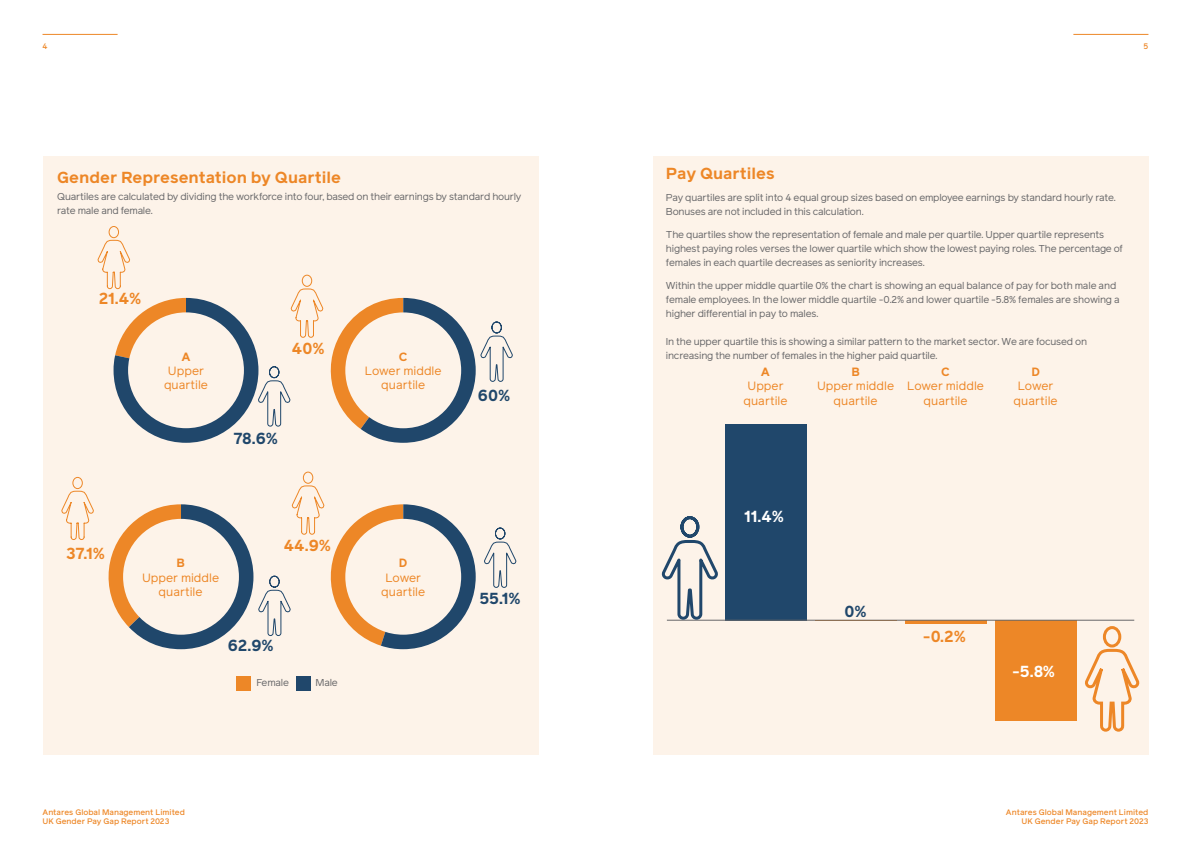
<style>
.page{position:relative;width:1191px;height:842px;background:#fff}
.page>*{position:absolute;margin:0;border:0;box-sizing:border-box;transform-origin:0 0}
.t1{font:700 16px "Reader";color:#ed8727}
.t2{font:700 16px "Reader";letter-spacing:-.005em;color:#20476b}
.t3{font:700 16px "Reader";color:#fff}
.t4{font:12px/14.4px "Reader";color:#ed8727;text-align:center}
.t5{font:700 12px "Reader";color:#ed8727}
.t6{font:10px/14px "Reader";letter-spacing:-.02em;color:#676769}
.t7{font:500 8px/9.6px "Reader";color:#ed8727;text-align:right}
</style>
<div class="page">
<hr style="left:1073px;top:34px;width:75px;height:1px;background:#ed8727">
<hr style="left:43px;top:34px;width:75px;height:1px;background:#ed8727">
<div style="left:652px;top:156px;width:496px;height:598px;background:#fdf3e9"></div>
<div style="left:43px;top:156px;width:496px;height:598px;background:#fdf3e9"></div>
<div style="left:237px;top:676px;width:14px;height:14px;background:#ed8727"></div>
<div style="left:296px;top:676px;width:14px;height:14px;background:#20476b"></div>
<div style="left:725px;top:424px;width:81px;height:196px;background:#20476b"></div>
<div style="left:995px;top:620px;width:81px;height:101px;background:#ed8727"></div>
<hr style="left:905px;top:620px;width:81px;height:4px;background:#ed8727">
<hr style="left:667px;top:620px;width:467px;height:1px;background:#676769">
<svg style="left:663px;top:516px;width:57px;height:105px"></svg>
<svg style="left:484px;top:527px;width:33px;height:61px"></svg>
<svg style="left:61px;top:476px;width:33px;height:64px"></svg>
<svg style="left:108px;top:471px;width:368px;height:178px"></svg>
<svg style="left:97px;top:226px;width:416px;height:217px"></svg>
<svg style="left:1085px;top:626px;width:55px;height:106px"></svg>
<p class="t7" style="left:43px;top:41px;width:7px">4</p>
<p class="t7" style="left:1143px;top:41px;width:6px">5</p>
<h1 class="t1" style="left:666px;top:162px;width:110px">Pay Quartiles</h1>
<p class="t6" style="left:666px;top:191px;width:451px">Pay quartiles are split into 4 equal group sizes based on employee earnings by standard hourly rate.<br>Bonuses are not included in this calculation.</p>
<p class="t6" style="left:666px;top:227px;width:458px">The quartiles show the representation of female and male per quartile. Upper quartile represents highest paying roles verses the lower quartile which show the lowest paying roles. The percentage of females in each quartile decreases as seniority increases.</p>
<p class="t6" style="left:666px;top:278px;width:455px">Within the upper middle quartile 0% the chart is showing an equal balance of pay for both male and female employees. In the lower middle quartile -0.2% and lower quartile -5.8% females are showing a higher differential in pay to males.</p>
<p class="t6" style="left:666px;top:334px;width:422px">In the upper quartile this is showing a similar pattern to the market sector. We are focused on increasing the number of females in the higher paid quartile.</p>
<h1 class="t1" style="left:57px;top:166px;width:285px">Gender Representation by Quartile</h1>
<p class="t6" style="left:57px;top:189px;width:466px">Quartiles are calculated by dividing the workforce into four, based on their earnings by standard hourly rate male and female.</p>
<h1 class="t1" style="left:99px;top:287px;width:44px">21.4%</h1>
<h1 class="t1" style="left:292px;top:337px;width:34px">40%</h1>
<p class="t5" style="left:399px;top:348px;width:10px">C</p>
<p class="t4" style="left:365px;top:363px;width:78px">Lower middle quartile</p>
<p class="t5" style="left:941px;top:363px;width:10px">C</p>
<p class="t5" style="left:181px;top:348px;width:11px">A</p>
<p class="t4" style="left:164px;top:363px;width:46px">Upper quartile</p>
<p class="t5" style="left:761px;top:363px;width:11px">A</p>
<p class="t5" style="left:851px;top:363px;width:10px">B</p>
<p class="t4" style="left:817px;top:379px;width:79px">Upper middle quartile</p>
<p class="t5" style="left:1031px;top:363px;width:10px">D</p>
<p class="t4" style="left:1013px;top:379px;width:46px">Lower quartile</p>
<p class="t4" style="left:907px;top:379px;width:78px">Lower middle quartile</p>
<p class="t4" style="left:743px;top:379px;width:46px">Upper quartile</p>
<h1 class="t2" style="left:478px;top:384px;width:34px">60%</h1>
<h1 class="t1" style="left:66px;top:542px;width:40px">37.1%</h1>
<h1 class="t2" style="left:233px;top:427px;width:46px">78.6%</h1>
<p class="t5" style="left:176px;top:554px;width:10px">B</p>
<p class="t4" style="left:142px;top:570px;width:79px">Upper middle quartile</p>
<h1 class="t1" style="left:284px;top:534px;width:49px">44.9%</h1>
<h1 class="t2" style="left:228px;top:634px;width:47px">62.9%</h1>
<p class="t6" style="left:256px;top:676px;width:34px">Female</p>
<p class="t6" style="left:316px;top:676px;width:24px">Male</p>
<p class="t5" style="left:399px;top:554px;width:10px">D</p>
<p class="t4" style="left:381px;top:570px;width:46px">Lower quartile</p>
<p class="t7" style="left:43px;top:807px;width:144px;text-align:left">Antares Global Management Limited<br>UK Gender Pay Gap Report 2023</p>
<h1 class="t2" style="left:479px;top:587px;width:43px">55.1%</h1>
<h1 class="t3" style="left:744px;top:505px;width:41px">11.4%</h1>
<h1 class="t2" style="left:844px;top:600px;width:24px">0%</h1>
<h1 class="t1" style="left:923px;top:625px;width:45px">-0.2%</h1>
<h1 class="t3" style="left:1012px;top:660px;width:45px">-5.8%</h1>
<p class="t7" style="left:1006px;top:807px;width:144px">Antares Global Management Limited<br>UK Gender Pay Gap Report 2023</p>
</div>
